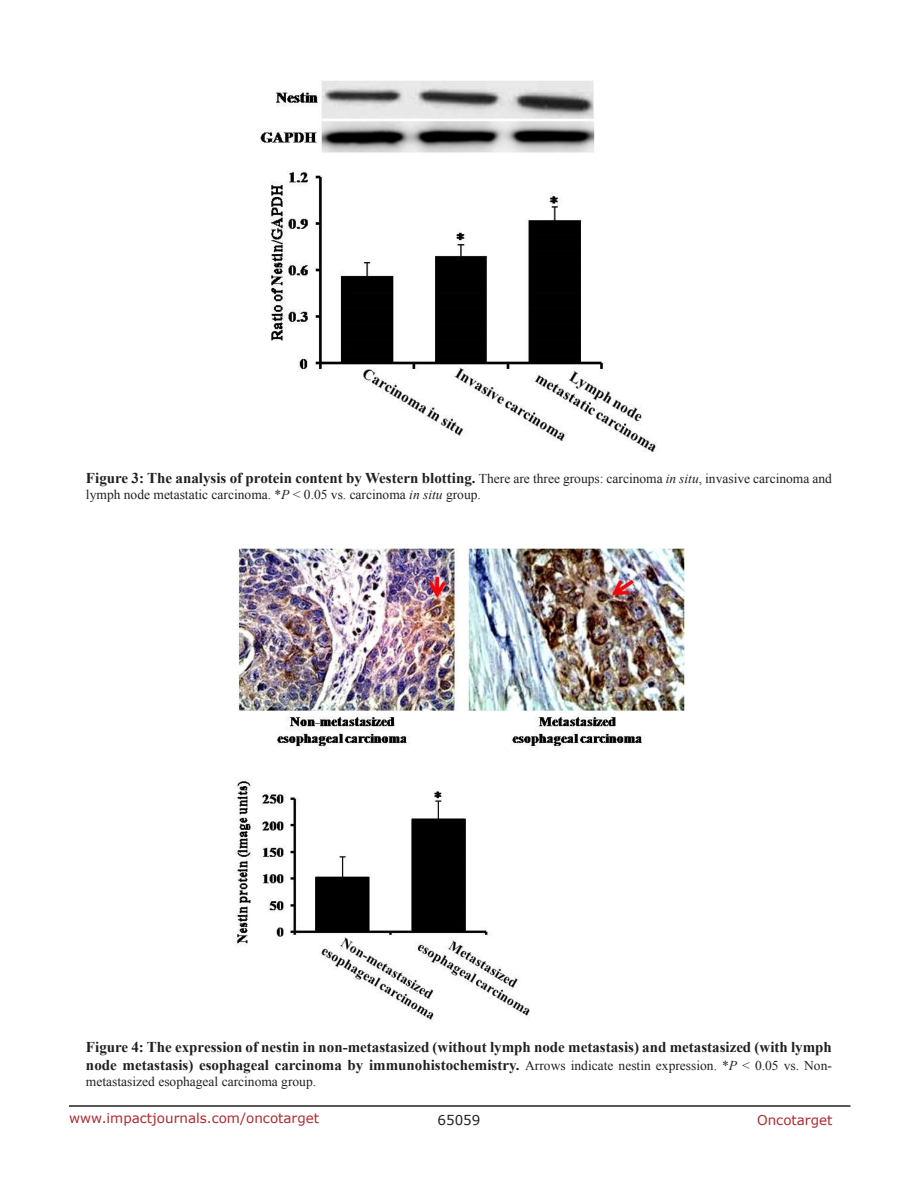
<style>
.page{position:relative;width:918px;height:1188px;background:#fff}
.page>*{position:absolute;margin:0;border:0;box-sizing:border-box;transform-origin:0 0}
.FigureText{font:700 15px/18px "Times New Roman";color:#231f20}
.FigureText-2{font:13.5px "Times New Roman";color:#231f20}
.t1{font:13.5px "Verdana";color:#ac2b31}
.t2{font:13.5px "Verdana";color:#231f20}
.s1{font-weight:400;font-size:13.5px}
.s2{font-weight:400;font-style:italic;font-size:13.5px}
.s3{font-style:italic}
</style>
<div class="page">
<hr style="left:69px;top:1105px;width:781px;height:2px;background:#231f20">
<img style="left:234px;top:549px;width:451px;height:472px">
<img style="left:260px;top:81px;width:396px;height:371px">
<p class="FigureText" style="left:86px;top:469px;width:747px">Figure 3: The analysis of protein content by Western blotting. <span class="s1">There are three groups: carcinoma</span> <span class="s2">in situ</span><span class="s1">, invasive carcinoma and</span></p>
<p class="FigureText-2" style="left:86px;top:486px;width:396px">lymph node metastatic carcinoma. *<span class="s3">P</span> &lt; 0.05 vs. carcinoma <span class="s3">in situ</span> group.</p>
<p class="FigureText" style="left:86px;top:1038px;width:747px">Figure 4: The expression of nestin in non-metastasized (without lymph node metastasis) and metastasized (with lymph node metastasis) esophageal carcinoma by immunohistochemistry. <span class="s1">Arrows indicate nestin expression. *</span><span class="s2">P</span> <span class="s1">&lt; 0.05 vs. Non-</span></p>
<p class="FigureText-2" style="left:86px;top:1073px;width:232px">metastasized esophageal carcinoma group.</p>
<p class="t1" style="left:69px;top:1109px;width:252px">www.impactjournals.com/oncotarget</p>
<p class="t2" style="left:438px;top:1111px;width:44px">65059</p>
<p class="t1" style="left:757px;top:1111px;width:77px">Oncotarget</p>
</div>
